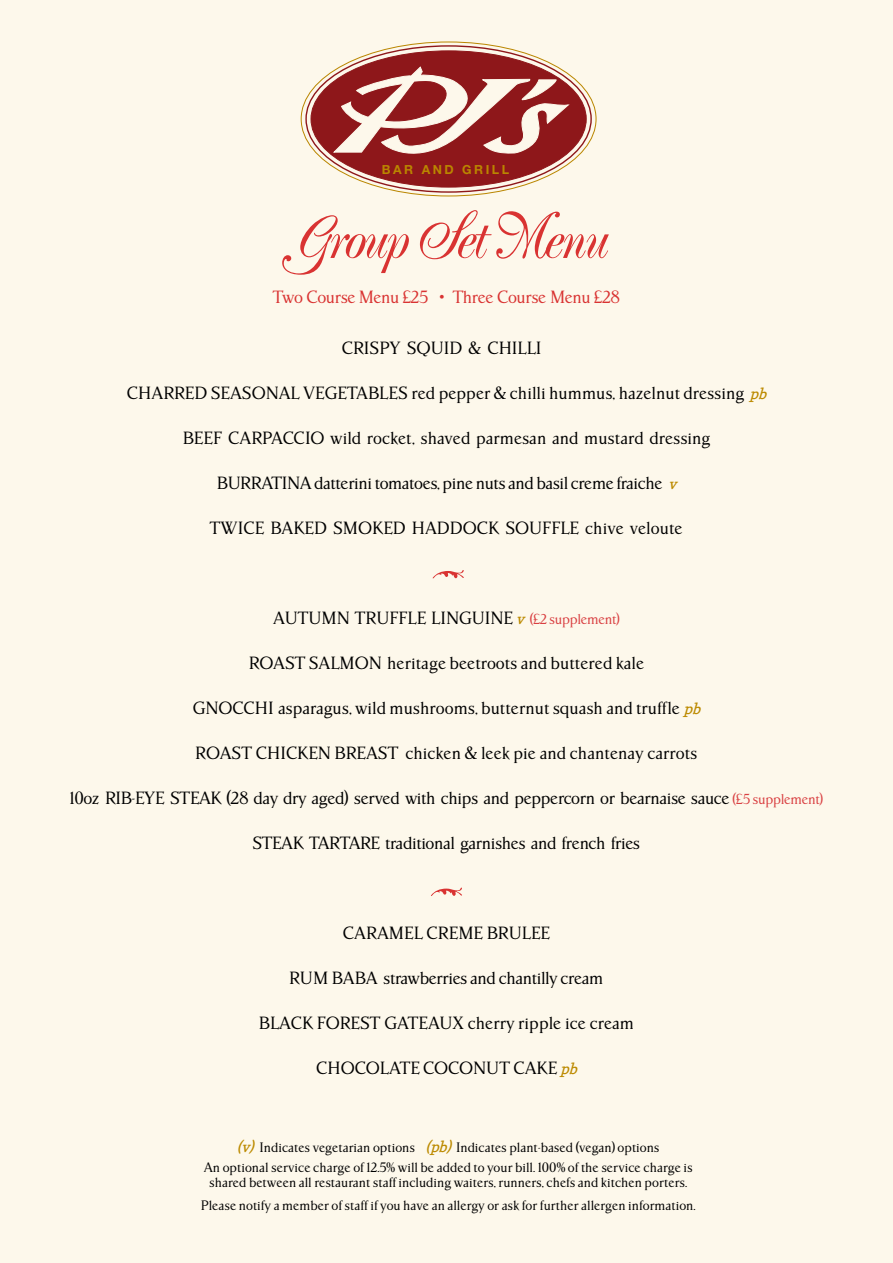
<style>
.page{position:relative;width:893px;height:1263px;background:#fdf8eb}
.page>*{position:absolute;margin:0;border:0;box-sizing:border-box;transform-origin:0 0}
.t1{font:57px "Poppl Exquisit";letter-spacing:-.025em;color:#d93332}
.t2{font:16.5px "Parkinson";color:#000}
.t3{font:16.5px "Parkinson";letter-spacing:-.025em;color:#000}
.t4{font:16.5px "Parkinson";letter-spacing:-.025em;color:#d93332}
.t5{font:12.75px/19.8px "Parkinson";color:#000;text-align:center}
.t6{font:700 12.6px "Helvetica Neue";letter-spacing:.2em;color:#bc8a00}
.s1{font-family:"Copse";font-style:italic;font-size:15px;color:#bc8a00}
.s2{font-size:13.5px;color:#d94042}
</style>
<div class="page">
<svg style="left:433px;top:570px;width:31px;height:8px"></svg>
<svg style="left:431px;top:888px;width:31px;height:8px"></svg>
<div style="left:311px;top:51px;width:275px;height:136px;background:#90181d;border-radius:50%"></div>
<svg style="left:332px;top:66px;width:237px;height:101px"></svg>
<p class="t6" style="left:382px;top:161px;width:129px">BAR AND GRILL</p>
<h1 class="t1" style="left:283px;top:205px;width:324px">Group Set Menu</h1>
<p class="t4" style="left:273px;top:287px;width:349px">Two Course Menu £25 • Three Course Menu £28</p>
<p class="t2" style="left:342px;top:338px;width:201px">CRISPY SQUID &amp; CHILLI</p>
<p class="t2" style="left:127px;top:383px;width:646px">CHARRED SEASONAL VEGETABLES red pepper &amp; chilli hummus, hazelnut dressing <span class="s1">pb</span></p>
<p class="t2" style="left:183px;top:428px;width:529px">BEEF CARPACCIO wild rocket, shaved parmesan and mustard dressing</p>
<p class="t3" style="left:217px;top:473px;width:466px">BURRATINA datterini tomatoes, pine nuts and basil creme fraiche <span class="s1">v</span></p>
<p class="t2" style="left:210px;top:518px;width:474px">TWICE BAKED SMOKED HADDOCK SOUFFLE chive veloute</p>
<p class="t2" style="left:273px;top:608px;width:348px">AUTUMN TRUFFLE LINGUINE <span class="s1">v</span> <span class="s2">(£2 supplement)</span></p>
<p class="t2" style="left:249px;top:653px;width:397px">ROAST SALMON heritage beetroots and buttered kale</p>
<p class="t2" style="left:193px;top:698px;width:514px">GNOCCHI asparagus, wild mushrooms, butternut squash and truffle <span class="s1">pb</span></p>
<p class="t2" style="left:195px;top:743px;width:503px">ROAST CHICKEN BREAST chicken &amp; leek pie and chantenay carrots</p>
<p class="t3" style="left:69px;top:788px;width:755px">10oz RIB-EYE STEAK (28 day dry aged) served with chips and peppercorn or bearnaise sauce <span class="s2">(£5 supplement)</span></p>
<p class="t3" style="left:252px;top:833px;width:389px">STEAK TARTARE traditional garnishes and french fries</p>
<p class="t2" style="left:343px;top:923px;width:209px">CARAMEL CREME BRULEE</p>
<p class="t3" style="left:289px;top:968px;width:316px">RUM BABA strawberries and chantilly cream</p>
<p class="t2" style="left:259px;top:1013px;width:377px">BLACK FOREST GATEAUX cherry ripple ice cream</p>
<p class="t2" style="left:316px;top:1058px;width:267px">CHOCOLATE COCONUT CAKE <span class="s1">pb</span></p>
<p class="t5" style="left:204px;top:1138px;width:491px"><span class="s1">(v)</span>Indicates vegetarian options <span class="s1">(pb)</span>Indicates plant-based (vegan) options<br>An optional service charge of 12.5% will be added to your bill. 100% of the service charge is</p>
<p class="t5" style="left:201px;top:1171px;width:496px;line-height:22.8px">shared between all restaurant staff including waiters, runners, chefs and kitchen porters.<br>Please notify a member of staff if you have an allergy or ask for further allergen information.</p>
</div>
